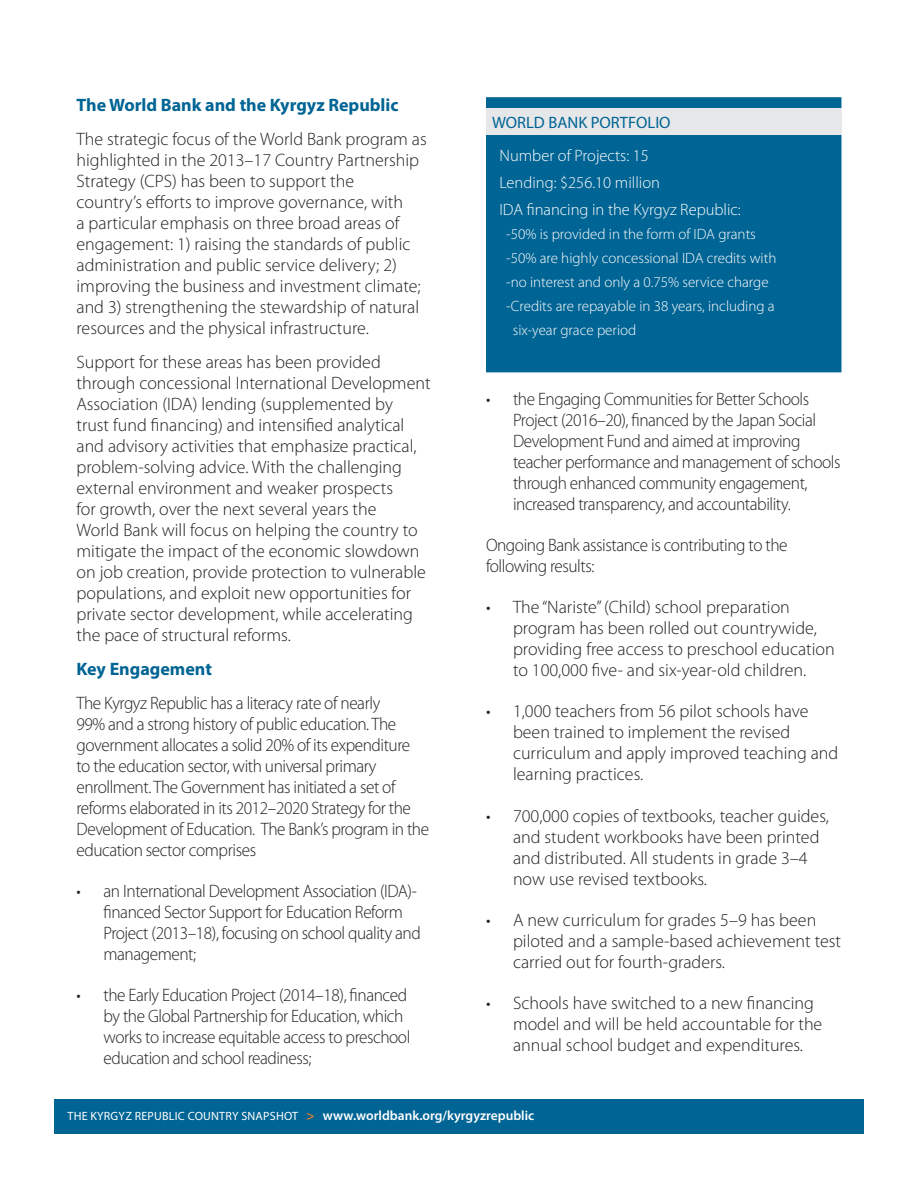
<style>
.page{position:relative;width:918px;height:1188px;background:#fff}
.page>*{position:absolute;margin:0;border:0;box-sizing:border-box;transform-origin:0 0}
.t1{font:300 18px/21px "Myriad Pro";color:#231f20}
.t2{font:300 18px/21px "Myriad Pro";letter-spacing:-.025em;color:#231f20;scale:.96 1}
.t3{font:700 18px "Myriad Pro";color:#006494}
.t4{font:300 16.5px "Myriad Pro";color:#fff}
.t5{font:16.5px "Myriad Pro";color:#006494}
.t6{font:300 15px/24px "Myriad Pro";color:#fff}
.t7{font:12px "Myriad Pro";letter-spacing:.02em;color:#fff}
.s1{font-weight:600;font-size:13.5px;color:#f48026}
.s2{font-weight:600;font-size:13.5px}
</style>
<div class="page">
<div style="left:54px;top:1099px;width:810px;height:35px;background:#006494"></div>
<div style="left:486px;top:97px;width:355px;height:275px;background:#006494"></div>
<div style="left:486px;top:108px;width:355px;height:27px;background:#e6e7e9"></div>
<p class="t3" style="left:77px;top:93px;width:324px">The World Bank and the Kyrgyz Republic</p>
<p class="t1" style="left:77px;top:128px;width:352px">The strategic focus of the World Bank program as highlighted in the 2013–17 Country Partnership Strategy (CPS) has been to support the<br>country’s efforts to improve governance, with<br>a particular emphasis on three broad areas of engagement: 1) raising the standards of public administration and public service delivery; 2) improving the business and investment climate; and 3) strengthening the stewardship of natural resources and the physical infrastructure.</p>
<p class="t1" style="left:77px;top:351px;width:356px">Support for these areas has been provided through concessional International Development Association (IDA) lending (supplemented by<br>trust fund financing) and intensified analytical and advisory activities that emphasize practical, problem-solving advice. With the challenging external environment and weaker prospects<br>for growth, over the next several years the<br>World Bank will focus on helping the country to mitigate the impact of the economic slowdown on job creation, provide protection to vulnerable populations, and exploit new opportunities for private sector development, while accelerating the pace of structural reforms.</p>
<p class="t3" style="left:77px;top:657px;width:137px">Key Engagement</p>
<p class="t2" style="left:77px;top:692px;width:369px">The Kyrgyz Republic has a literacy rate of nearly<br>99% and a strong history of public education. The government allocates a solid 20% of its expenditure<br>to the education sector, with universal primary enrollment. The Government has initiated a set of reforms elaborated in its 2012–2020 Strategy for the Development of Education. The Bank’s program in the education sector comprises</p>
<p class="t2" style="left:104px;top:881px;width:332px;text-indent:-27px">• an International Development Association (IDA)- financed Sector Support for Education Reform Project (2013–18), focusing on school quality and management;</p>
<p class="t2" style="left:104px;top:985px;width:321px;text-indent:-27px">• the Early Education Project (2014–18), financed by the Global Partnership for Education, which works to increase equitable access to preschool education and school readiness;</p>
<p class="t5" style="left:492px;top:112px;width:180px">WORLD BANK PORTFOLIO</p>
<p class="t4" style="left:500px;top:146px;width:151px">Number of Projects: 15</p>
<p class="t4" style="left:500px;top:173px;width:162px">Lending: $256.10 million</p>
<p class="t4" style="left:500px;top:200px;width:243px">IDA financing in the Kyrgyz Republic:</p>
<p class="t6" style="left:506px;top:222px;width:251px">-50% is provided in the form of IDA grants</p>
<p class="t6" style="left:506px;top:246px;width:272px">-50% are highly concessional IDA credits with -no interest and only a 0.75% service charge</p>
<p class="t6" style="left:513px;top:294px;width:263px;text-indent:-7px">-Credits are repayable in 38 years, including a six-year grace period</p>
<p class="t2" style="left:513px;top:389px;width:343px;text-indent:-27px">• the Engaging Communities for Better Schools Project (2016–20), financed by the Japan Social Development Fund and aimed at improving teacher performance and management of schools through enhanced community engagement, increased transparency, and accountability.</p>
<p class="t2" style="left:486px;top:535px;width:316px">Ongoing Bank assistance is contributing to the following results:</p>
<p class="t1" style="left:513px;top:597px;width:323px;text-indent:-27px">• The “Nariste” (Child) school preparation program has been rolled out countrywide, providing free access to preschool education to 100,000 five- and six-year-old children.</p>
<p class="t1" style="left:513px;top:701px;width:327px;text-indent:-27px">• 1,000 teachers from 56 pilot schools have been trained to implement the revised curriculum and apply improved teaching and learning practices.</p>
<p class="t1" style="left:513px;top:806px;width:317px;text-indent:-27px">• 700,000 copies of textbooks, teacher guides, and student workbooks have been printed and distributed. All students in grade 3–4 now use revised textbooks.</p>
<p class="t1" style="left:513px;top:910px;width:330px;text-indent:-27px">• A new curriculum for grades 5–9 has been piloted and a sample-based achievement test carried out for fourth-graders.</p>
<p class="t1" style="left:513px;top:993px;width:311px;text-indent:-27px">• Schools have switched to a new financing model and will be held accountable for the annual school budget and expenditures.</p>
<p class="t7" style="left:68px;top:1109px;width:468px">THE KYRGYZ REPUBLIC COUNTRY SNAPSHOT <span class="s1">&gt;</span> <span class="s2">www.worldbank.org/kyrgyzrepublic</span></p>
</div>
